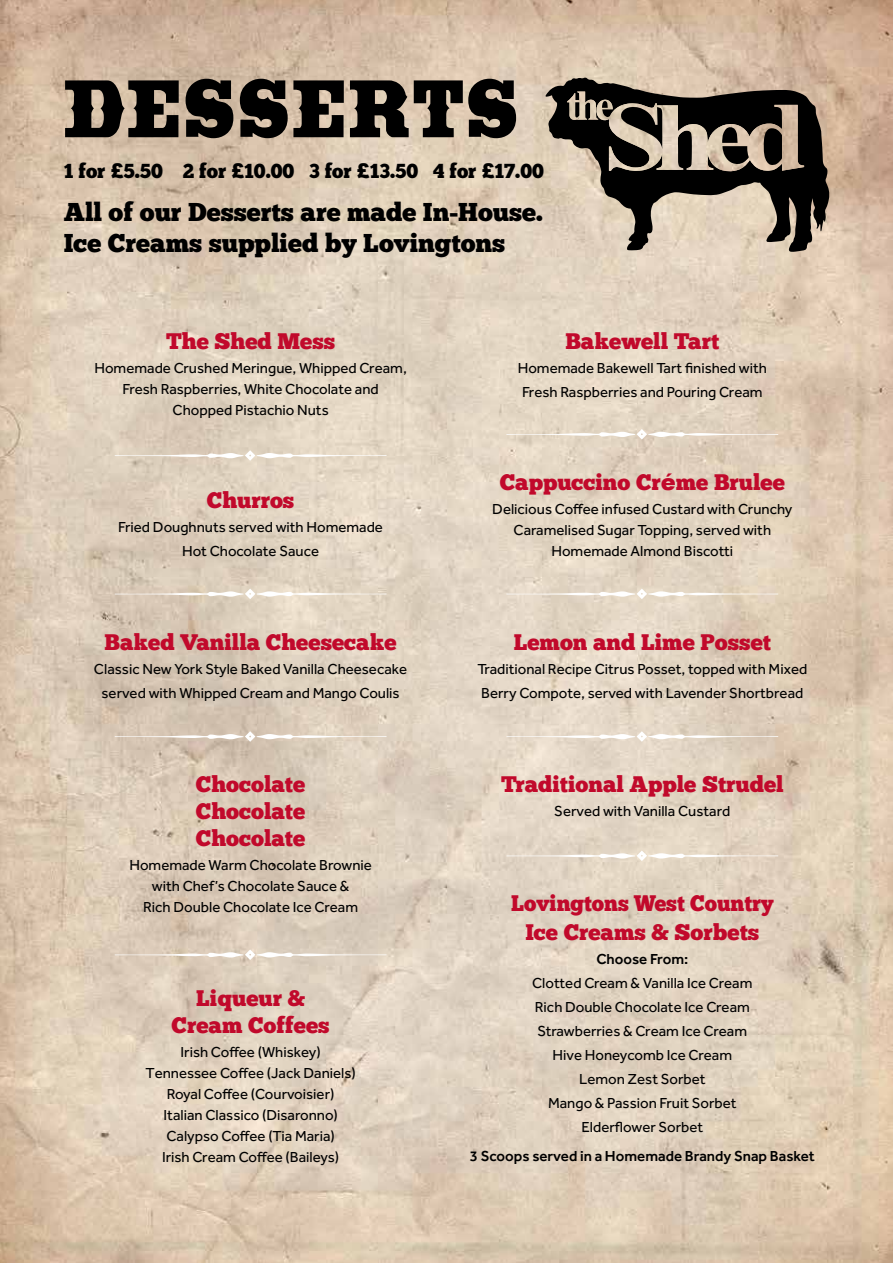
<style>
.page{position:relative;width:893px;height:1263px;background:#fff}
.page>*{position:absolute;margin:0;border:0;box-sizing:border-box;transform-origin:0 0}
.t1{font:900 109.2px "Saddlebag";color:#000;scale:.75 1}
.t2{font:25.8px/30.9px "Chunk Five";color:#000}
.t3{font:22.5px/27px "Chunk Five";color:#c1092b;text-align:justify}
.t4{font:22.5px/28.5px "Chunk Five";color:#c1092b;text-align:center;scale:.95 1}
.t5{font:20.25px "Chunk Five";color:#000}
.t6{font:15px/21px "Effra";color:#000;text-align:center}
.t7{font:500 15px "Effra";color:#000}
.s1{font-family:"Arial";font-weight:900}
</style>
<div class="page">
<img style="left:0;top:0;width:893px;height:1263px">
<svg style="left:545px;top:78px;width:284px;height:174px;background:#918577"></svg>
<svg style="left:567px;top:92px;width:237px;height:80px;background:#60584e"></svg>
<svg style="left:115px;top:450px;width:271px;height:11px;background:#e5daca"></svg>
<svg style="left:506px;top:429px;width:272px;height:10px;background:#e6dbcc"></svg>
<svg style="left:115px;top:589px;width:271px;height:10px;background:#e5d9ca"></svg>
<svg style="left:506px;top:589px;width:272px;height:10px;background:#e8ddce"></svg>
<svg style="left:115px;top:731px;width:271px;height:11px;background:#ded1c2"></svg>
<svg style="left:506px;top:731px;width:272px;height:11px;background:#e6dbcd"></svg>
<svg style="left:115px;top:949px;width:271px;height:11px;background:#e1d5c6"></svg>
<svg style="left:506px;top:850px;width:272px;height:11px;background:#e7dccd"></svg>
<h1 class="t1" style="left:64px;top:50px;width:610px">DESSERTS</h1>
<h3 class="t5" style="left:64px;top:161px;width:482px">1 for <span class="s1">£</span>5.50 2 for <span class="s1">£</span>10.00 3 for <span class="s1">£</span>13.50 4 for <span class="s1">£</span>17.00</h3>
<h2 class="t2" style="left:64px;top:198px;width:481px">All of our Desserts are made In-House.<br>Ice Creams supplied by Lovingtons</h2>
<h3 class="t3" style="left:166px;top:328px;width:171px">The Shed Mess</h3>
<p class="t6" style="left:94px;top:357px;width:314px">Homemade Crushed Meringue, Whipped Cream,<br>Fresh Raspberries, White Chocolate and<br>Chopped Pistachio Nuts</p>
<h3 class="t3" style="left:207px;top:488px;width:89px">Churros</h3>
<p class="t6" style="left:118px;top:515px;width:266px;line-height:24px">Fried Doughnuts served with Homemade<br>Hot Chocolate Sauce</p>
<h3 class="t3" style="left:105px;top:630px;width:294px">Baked Vanilla Cheesecake</h3>
<p class="t6" style="left:94px;top:657px;width:315px;line-height:24px">Classic New York Style Baked Vanilla Cheesecake served with Whipped Cream and Mango Coulis</p>
<h3 class="t3" style="left:196px;top:772px;width:111px">Chocolate Chocolate Chocolate</h3>
<p class="t6" style="left:129px;top:854px;width:244px">Homemade Warm Chocolate Brownie with Chef’s Chocolate Sauce &amp;<br>Rich Double Chocolate Ice Cream</p>
<h3 class="t3" style="left:172px;top:985px;width:160px;text-align:center">Liqueur &amp;<br>Cream Coffees</h3>
<p class="t6" style="left:145px;top:1041px;width:212px">Irish Coffee (Whiskey)<br>Tennessee Coffee (Jack Daniels)<br>Royal Coffee (Courvoisier)<br>Italian Classico (Disaronno)<br>Calypso Coffee (Tia Maria)<br>Irish Cream Coffee (Baileys)</p>
<h3 class="t3" style="left:565px;top:328px;width:155px">Bakewell Tart</h3>
<p class="t6" style="left:518px;top:355px;width:251px;line-height:24px;text-align:left">Homemade Bakewell Tart finished with<br>Fresh Raspberries and Pouring Cream</p>
<h3 class="t3" style="left:500px;top:470px;width:287px">Cappuccino Cr<span class="s1">é</span>me Brulee</h3>
<p class="t6" style="left:492px;top:499px;width:302px">Delicious Coffee infused Custard with Crunchy<br>Caramelised Sugar Topping, served with<br>Homemade Almond Biscotti</p>
<h3 class="t3" style="left:514px;top:630px;width:259px">Lemon and Lime Posset</h3>
<p class="t6" style="left:477px;top:657px;width:331px;line-height:24px;text-align:left">Traditional Recipe Citrus Posset, topped with Mixed<br>Berry Compote, served with Lavender Shortbread</p>
<h3 class="t3" style="left:501px;top:772px;width:284px">Traditional Apple Strudel</h3>
<p class="t6" style="left:554px;top:800px;width:178px">Served with Vanilla Custard</p>
<h3 class="t4" style="left:511px;top:890px;width:278px">Lovingtons West Country<br>Ice Creams &amp; Sorbets</h3>
<p class="t7" style="left:596px;top:950px;width:93px">Choose From:</p>
<p class="t6" style="left:532px;top:970px;width:222px;line-height:24px">Clotted Cream &amp; Vanilla Ice Cream<br>Rich Double Chocolate Ice Cream<br>Strawberries &amp; Cream Ice Cream<br>Hive Honeycomb Ice Cream<br>Lemon Zest Sorbet<br>Mango &amp; Passion Fruit Sorbet<br>Elderflower Sorbet</p>
<p class="t7" style="left:470px;top:1147px;width:346px">3 Scoops served in a Homemade Brandy Snap Basket</p>
</div>
